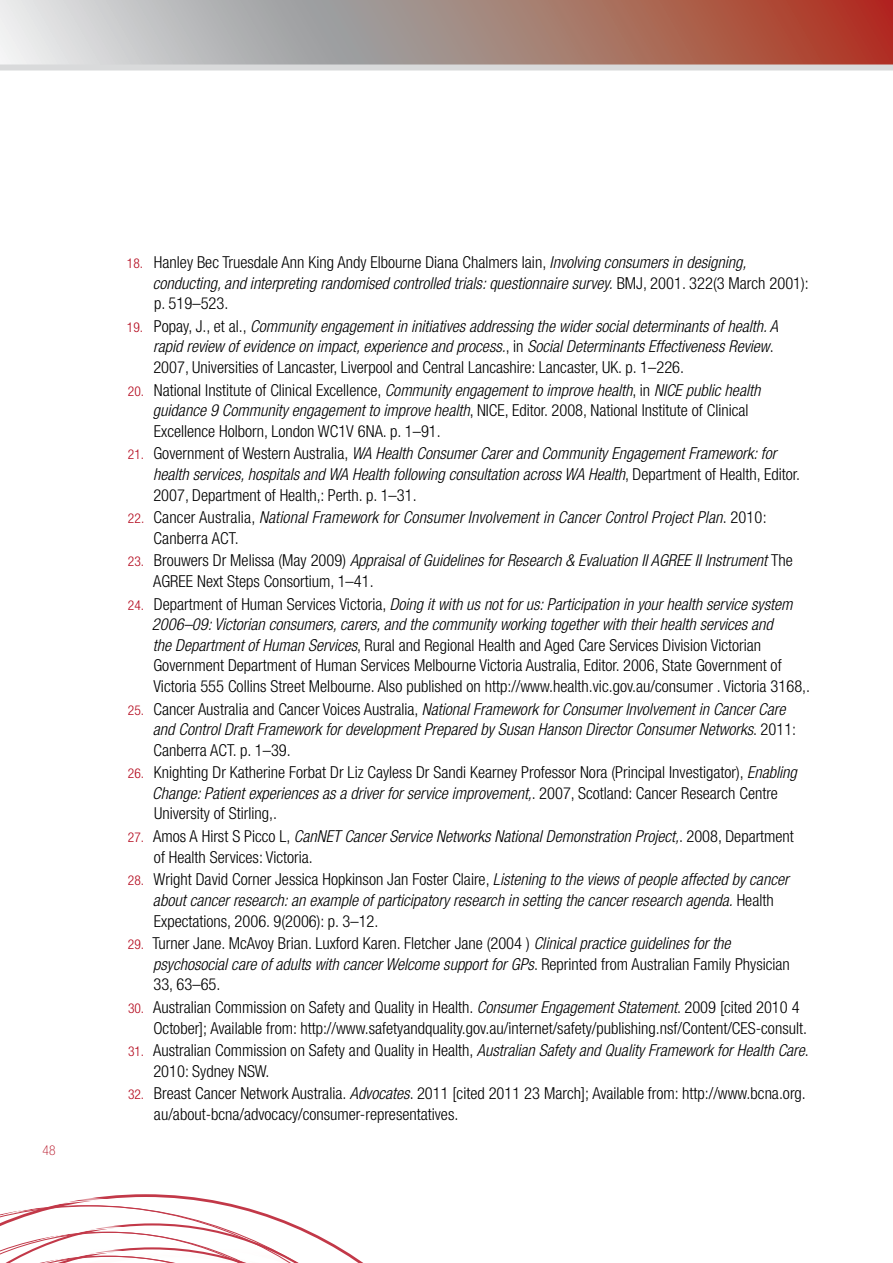
<style>
.page{position:relative;width:893px;height:1263px;background:#fff}
.page>*{position:absolute;margin:0;border:0;box-sizing:border-box;transform-origin:0 0}
.body_numb_ref{font:300 condensed 16.5px/20.5px "Helvetica Neue LT";color:#000}
.body_numb_ref-2{font:italic 300 condensed 16.5px/20.5px "Helvetica Neue LT";color:#000}
.t1{font:100 condensed 13.5px "Helvetica Neue LT";color:#b3071b}
.s1{font-style:normal;font-size:13.5px;color:#b3071b}
.s2{font-style:normal}
.s3{font-size:13.5px;color:#b3071b}
.s4{font-style:italic}
</style>
<div class="page">
<svg style="left:0;top:0;width:892px;height:64px;background:#b18d86"></svg>
<svg style="left:0;top:1194px;width:363px;height:69px"></svg>
<div style="left:0;top:64px;width:893px;height:6px;background:#d9dadb"></div>
<hr style="left:892px;top:0;width:1px;height:68px;background:#b12821">
<p class="t1" style="left:43px;top:1142px;width:14px">48</p>
<p class="body_numb_ref-2" style="left:153px;top:252px;width:657px;text-indent:-26px"><span class="s1">18.</span> <span class="s2">Hanley Bec Truesdale Ann King Andy Elbourne Diana Chalmers Iain,</span> Involving consumers in designing, conducting, and interpreting randomised controlled trials: questionnaire survey. <span class="s2">BMJ, 2001. 322(3 March 2001): p. 519–523.</span></p>
<p class="body_numb_ref-2" style="left:153px;top:316px;width:627px;text-indent:-26px"><span class="s1">19.</span> <span class="s2">Popay, J., et al.,</span> Community engagement in initiatives addressing the wider social determinants of health. A rapid review of evidence on impact, experience and process.<span class="s2">, in</span> Social Determinants Effectiveness Review<span class="s2">.<br>2007, Universities of Lancaster, Liverpool and Central Lancashire: Lancaster, UK. p. 1–226.</span></p>
<p class="body_numb_ref" style="left:153px;top:379px;width:609px;text-indent:-25px"><span class="s3">20.</span> National Institute of Clinical Excellence, <span class="s4">Community engagement to improve health</span>, in <span class="s4">NICE public health guidance 9 Community engagement to improve health</span>, NICE, Editor. 2008, National Institute of Clinical<br>Excellence Holborn, London WC1V 6NA. p. 1–91.</p>
<p class="body_numb_ref-2" style="left:153px;top:443px;width:649px;text-indent:-25px"><span class="s1">21.</span> <span class="s2">Government of Western Australia,</span> WA Health Consumer Carer and Community Engagement Framework: for health services, hospitals and WA Health following consultation across WA Health<span class="s2">, Department of Health, Editor.<br>2007, Department of Health,: Perth. p. 1–31.</span></p>
<p class="body_numb_ref-2" style="left:153px;top:507px;width:615px;text-indent:-25px"><span class="s1">22.</span> <span class="s2">Cancer Australia,</span> National Framework for Consumer Involvement in Cancer Control Project Plan<span class="s2">. 2010:<br>Canberra ACT.</span></p>
<p class="body_numb_ref-2" style="left:153px;top:550px;width:641px;text-indent:-25px"><span class="s1">23.</span> <span class="s2">Brouwers Dr Melissa (May 2009)</span> Appraisal of Guidelines for Research &amp; Evaluation II AGREE II Instrument <span class="s2">The<br>AGREE Next Steps Consortium, 1–41.</span></p>
<p class="body_numb_ref" style="left:152px;top:593px;width:660px;text-indent:-24px"><span class="s3">24.</span> Department of Human Services Victoria, <span class="s4">Doing it with us not for us: Participation in your health service system 2006–09: Victorian consumers, carers, and the community working together with their health services and<br>the Department of Human Services</span>, Rural and Regional Health and Aged Care Services Division Victorian Government Department of Human Services Melbourne Victoria Australia, Editor. 2006, State Government of Victoria 555 Collins Street Melbourne. Also published on http://www.health.vic.gov.au/consumer . Victoria 3168,.</p>
<p class="body_numb_ref-2" style="left:153px;top:698px;width:645px;text-indent:-25px"><span class="s1">25.</span> <span class="s2">Cancer Australia and Cancer Voices Australia,</span> National Framework for Consumer Involvement in Cancer Care and Control Draft Framework for development Prepared by Susan Hanson Director Consumer Networks<span class="s2">. 2011:<br>Canberra ACT. p. 1–39.</span></p>
<p class="body_numb_ref" style="left:152px;top:762px;width:646px;text-indent:-24px"><span class="s3">26.</span> Knighting Dr Katherine Forbat Dr Liz Cayless Dr Sandi Kearney Professor Nora (Principal Investigator), <span class="s4">Enabling<br>Change: Patient experiences as a driver for service improvement,</span>. 2007, Scotland: Cancer Research Centre<br>University of Stirling,.</p>
<p class="body_numb_ref" style="left:154px;top:826px;width:641px;text-indent:-26px"><span class="s3">27.</span> Amos A Hirst S Picco L, <span class="s4">CanNET Cancer Service Networks National Demonstration Project,</span>. 2008, Department of Health Services: Victoria.</p>
<p class="body_numb_ref-2" style="left:153px;top:869px;width:637px;text-indent:-25px"><span class="s1">28.</span> <span class="s2">Wright David Corner Jessica Hopkinson Jan Foster Claire,</span> Listening to the views of people affected by cancer about cancer research: an example of participatory research in setting the cancer research agenda. <span class="s2">Health<br>Expectations, 2006. 9(2006): p. 3–12.</span></p>
<p class="body_numb_ref" style="left:153px;top:933px;width:638px;text-indent:-25px"><span class="s3">29.</span> Turner Jane. McAvoy Brian. Luxford Karen. Fletcher Jane (2004 ) <span class="s4">Clinical practice guidelines for the psychosocial care of adults with cancer Welcome support for GPs</span>. Reprinted from Australian Family Physician<br>33, 63–65.</p>
<p class="body_numb_ref" style="left:153px;top:997px;width:655px;text-indent:-25px"><span class="s3">30.</span> Australian Commission on Safety and Quality in Health. <span class="s4">Consumer Engagement Statement</span>. 2009 [cited 2010 4<br>October]; Available from: http://www.safetyandquality.gov.au/internet/safety/publishing.nsf/Content/CES-consult.</p>
<p class="body_numb_ref" style="left:153px;top:1040px;width:657px;text-indent:-25px"><span class="s3">31.</span> Australian Commission on Safety and Quality in Health, <span class="s4">Australian Safety and Quality Framework for Health Care</span>.<br>2010: Sydney NSW.</p>
<p class="body_numb_ref" style="left:154px;top:1083px;width:653px;text-indent:-26px"><span class="s3">32.</span> Breast Cancer Network Australia. <span class="s4">Advocates</span>. 2011 [cited 2011 23 March]; Available from: http://www.bcna.org. au/about-bcna/advocacy/consumer-representatives.</p>
</div>
